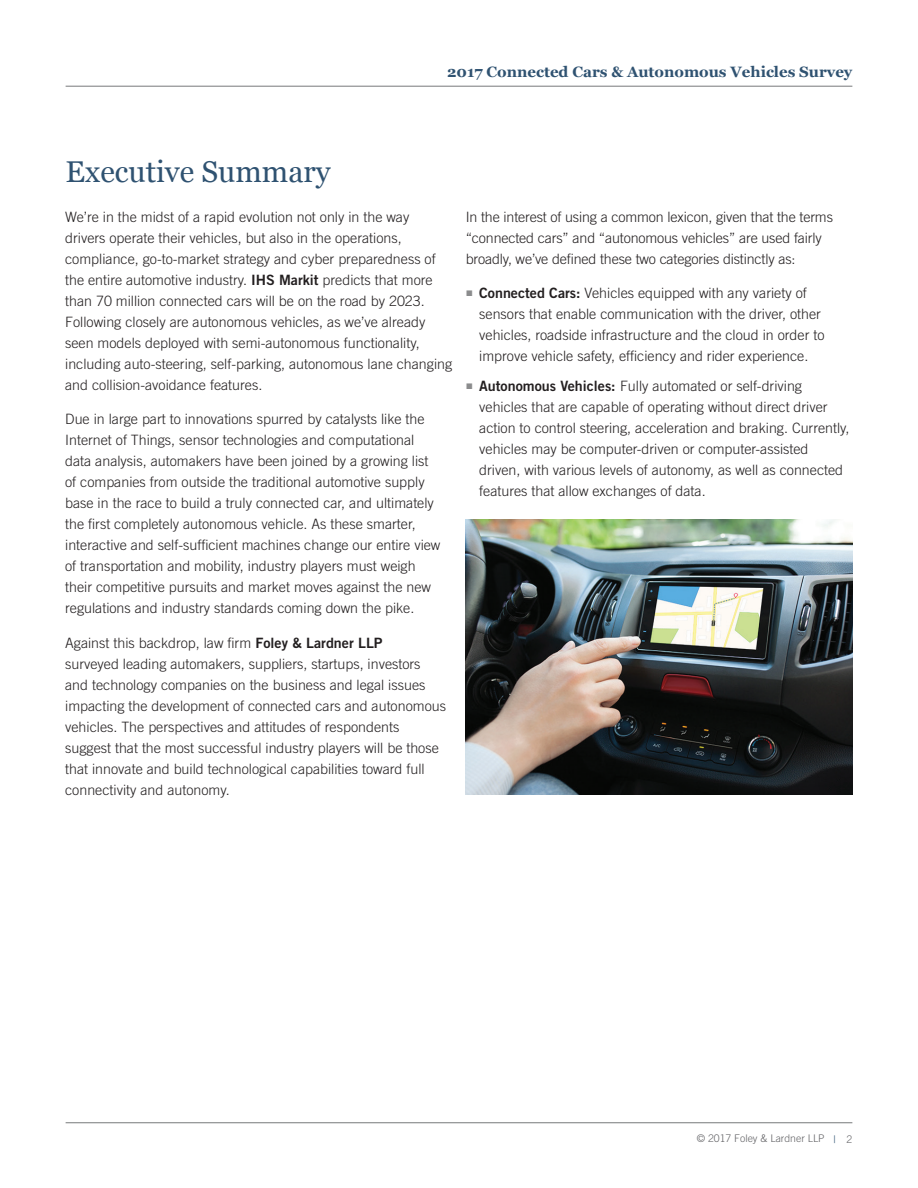
<style>
.page{position:relative;width:918px;height:1188px;background:#fff}
.page>*{position:absolute;margin:0;border:0;box-sizing:border-box;transform-origin:0 0}
.t1{font:30px "Georgia";color:#2f5271}
.t2{font:700 15px "Georgia";color:#2f5271}
.t3{font:300 14.25px/21px "Trade Gothic LT Std";color:#231f20}
.t4{font:300 10.5px "Trade Gothic LT Std";color:#636366}
.s1{font-family:"Trade Gothic LT Std Bd 2";font-weight:400}
.s2{font-family:"Arial";font-weight:400;font-size:12px;color:#8b8c8d}
.s3{color:#2f5271}
</style>
<div class="page">
<hr style="left:66px;top:1122px;width:786px;height:1px;background:#545759">
<hr style="left:66px;top:86px;width:786px;height:1px;background:#545759">
<img style="left:466px;top:520px;width:386px;height:275px">
<h1 class="t1" style="left:66px;top:149px;width:266px">Executive Summary</h1>
<p class="t2" style="left:447px;top:60px;width:407px">2017 Connected Cars &amp; Autonomous Vehicles Survey</p>
<p class="t3" style="left:65px;top:206px;width:389px">We’re in the midst of a rapid evolution not only in the way drivers operate their vehicles, but also in the operations, compliance, go-to-market strategy and cyber preparedness of the entire automotive industry. <span class="s1">IHS Markit</span> predicts that more than 70 million connected cars will be on the road by 2023.<br>Following closely are autonomous vehicles, as we’ve already seen models deployed with semi-autonomous functionality, including auto-steering, self-parking, autonomous lane changing and collision-avoidance features.</p>
<p class="t3" style="left:65px;top:409px;width:377px">Due in large part to innovations spurred by catalysts like the Internet of Things, sensor technologies and computational data analysis, automakers have been joined by a growing list of companies from outside the traditional automotive supply base in the race to build a truly connected car, and ultimately the first completely autonomous vehicle. As these smarter, interactive and self-sufficient machines change our entire view of transportation and mobility, industry players must weigh their competitive pursuits and market moves against the new regulations and industry standards coming down the pike.</p>
<p class="t3" style="left:65px;top:632px;width:382px">Against this backdrop, law firm <span class="s1">Foley &amp; Lardner LLP<br></span>surveyed leading automakers, suppliers, startups, investors and technology companies on the business and legal issues impacting the development of connected cars and autonomous vehicles. The perspectives and attitudes of respondents suggest that the most successful industry players will be those that innovate and build technological capabilities toward full connectivity and autonomy.</p>
<p class="t3" style="left:466px;top:206px;width:369px">In the interest of using a common lexicon, given that the terms “connected cars” and “autonomous vehicles” are used fairly broadly, we’ve defined these two categories distinctly as:</p>
<p class="t3" style="left:479px;top:283px;width:347px;text-indent:-13px"><span class="s2">■</span> <span class="s1">Connected Cars:</span> Vehicles equipped with any variety of sensors that enable communication with the driver, other vehicles, roadside infrastructure and the cloud in order to improve vehicle safety, efficiency and rider experience.</p>
<p class="t3" style="left:479px;top:376px;width:372px;text-indent:-13px"><span class="s2">■</span> <span class="s1">Autonomous Vehicles:</span> Fully automated or self-driving vehicles that are capable of operating without direct driver action to control steering, acceleration and braking. Currently, vehicles may be computer-driven or computer-assisted driven, with various levels of autonomy, as well as connected features that allow exchanges of data.</p>
<p class="t4" style="left:697px;top:1132px;width:157px">© 2017 Foley &amp; Lardner LLP <span class="s3">|</span> 2</p>
</div>
